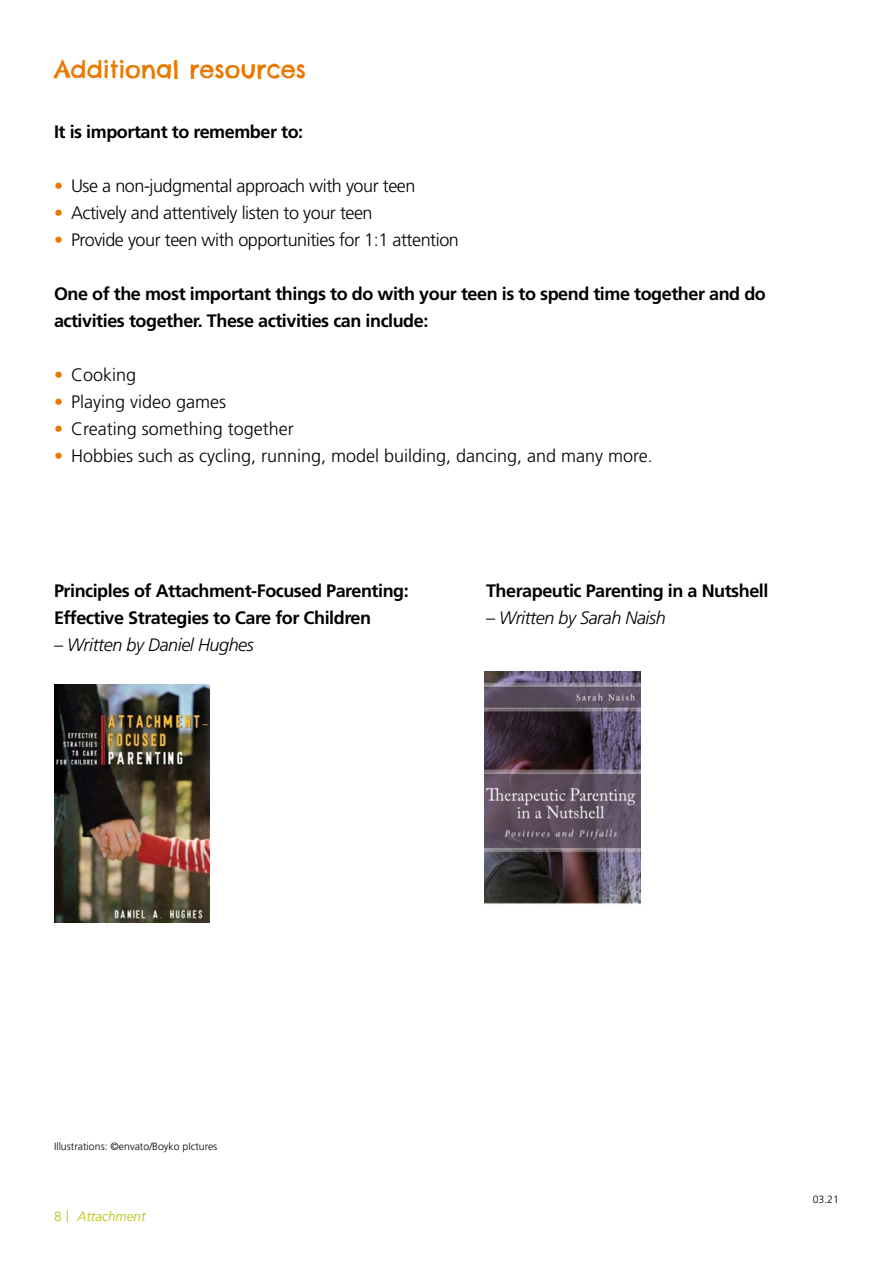
<style>
.page{position:relative;width:893px;height:1263px;background:#fff}
.page>*{position:absolute;margin:0;border:0;box-sizing:border-box;transform-origin:0 0}
.t1{font:24px "Chelsea Market";color:#ea7800}
.t2{font:700 18px/27px "Frutiger";letter-spacing:-.025em;color:#000}
.t3{font:300 18px "Frutiger";letter-spacing:-.025em;color:#000}
.t4{font:300 18px "Frutiger";color:#000}
.t5{font:italic 300 18px "Frutiger";letter-spacing:-.025em;color:#000}
.t6{font:italic 300 13.5px "Frutiger";color:#b7c200}
.t7{font:300 10.5px "Frutiger";color:#000}
.s1{color:#ea7800}
.s2{font-style:normal}
.s3{font-style:normal;font-size:15px}
</style>
<div class="page">
<img style="left:54px;top:684px;width:155px;height:239px">
<img style="left:485px;top:671px;width:155px;height:233px">
<h1 class="t1" style="left:54px;top:54px;width:253px">Additional resources</h1>
<p class="t2" style="left:54px;top:118px;width:251px">It is important to remember to:</p>
<p class="t3" style="left:54px;top:176px;width:363px"><span class="s1">•</span> Use a non-judgmental approach with your teen</p>
<p class="t3" style="left:54px;top:203px;width:320px"><span class="s1">•</span> Actively and attentively listen to your teen</p>
<p class="t3" style="left:54px;top:230px;width:406px"><span class="s1">•</span> Provide your teen with opportunities for 1:1 attention</p>
<p class="t2" style="left:54px;top:280px;width:713px">One of the most important things to do with your teen is to spend time together and do activities together. These activities can include:</p>
<p class="t4" style="left:54px;top:365px;width:84px"><span class="s1">•</span> Cooking</p>
<p class="t4" style="left:54px;top:392px;width:174px"><span class="s1">•</span> Playing video games</p>
<p class="t4" style="left:54px;top:419px;width:241px"><span class="s1">•</span> Creating something together</p>
<p class="t4" style="left:54px;top:446px;width:600px"><span class="s1">•</span> Hobbies such as cycling, running, model building, dancing, and many more.</p>
<p class="t2" style="left:54px;top:577px;width:356px">Principles of Attachment-Focused Parenting:</p>
<p class="t2" style="left:486px;top:577px;width:284px">Therapeutic Parenting in a Nutshell</p>
<p class="t2" style="left:54px;top:604px;width:319px">Effective Strategies to Care for Children</p>
<p class="t5" style="left:486px;top:608px;width:181px">– Written by Sarah Naish</p>
<p class="t5" style="left:54px;top:635px;width:201px">– Written by Daniel Hughes</p>
<p class="t7" style="left:54px;top:1140px;width:165px">Illustrations: ©envato/Boyko pIctures</p>
<p class="t6" style="left:54px;top:1208px;width:93px"><span class="s2">8</span> <span class="s3">|</span> Attachment</p>
<p class="t7" style="left:813px;top:1194px;width:28px">03.21</p>
</div>
